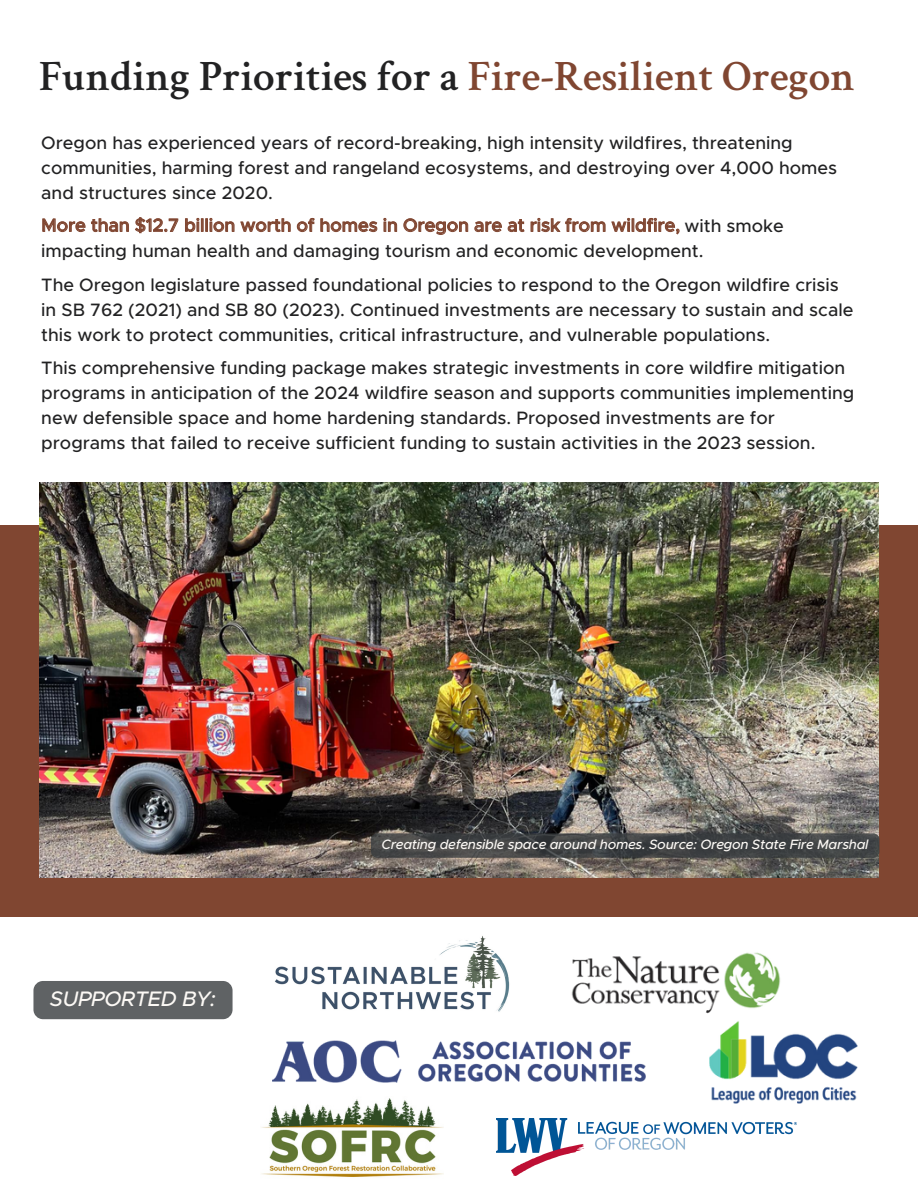
<style>
.page{position:relative;width:918px;height:1188px;background:#fff}
.page>*{position:absolute;margin:0;border:0;box-sizing:border-box;transform-origin:0 0}
.t1{font:600 43.5px "Crimson Text";color:#222223}
.t2{font:italic 500 21px "Metropolis";letter-spacing:-.02em;color:#fcf9f5}
.t3{font:500 18px/25px "Metropolis";color:#222223}
.t4{font:italic 500 13.65px "Metropolis";letter-spacing:-.02em;color:#fcf9f5}
.s1{color:#804631}
.s2{color:rgb(0 0 0/0)}
</style>
<div class="page">
<div style="left:0;top:526px;width:918px;height:391px;background:#804631"></div>
<img style="left:273px;top:1041px;width:372px;height:42px">
<img style="left:571px;top:952px;width:210px;height:62px">
<img style="left:709px;top:1021px;width:149px;height:83px">
<img style="left:275px;top:936px;width:235px;height:76px">
<img style="left:39px;top:482px;width:839px;height:395px">
<img style="left:497px;top:1118px;width:300px;height:58px">
<img style="left:261px;top:1098px;width:183px;height:79px">
<div style="left:371px;top:833px;width:508px;height:25px;background:#373b3e;border-radius:6px;opacity:.8"></div>
<div style="left:33px;top:981px;width:200px;height:38px;background:#5f6264;border-radius:10px"></div>
<svg style="left:42px;top:217px;width:638px;height:18px"></svg>
<p class="t1" style="left:39px;top:60px;width:817px">Funding Priorities for a <span class="s1">Fire-Resilient Oregon</span></p>
<h2 class="t3" style="left:41px;top:131px;width:797px">Oregon has experienced years of record-breaking, high intensity wildfires, threatening communities, harming forest and rangeland ecosystems, and destroying over 4,000 homes and structures since 2020.</h2>
<p class="t3" style="left:41px;top:213px;width:744px;line-height:25.7px"><span class="s2">More than $12.7 billion worth of homes in Oregon are at risk from wildfire,</span> with smoke impacting human health and damaging tourism and economic development.</p>
<p class="t3" style="left:41px;top:273px;width:814px">The Oregon legislature passed foundational policies to respond to the Oregon wildfire crisis in SB 762 (2021) and SB 80 (2023). Continued investments are necessary to sustain and scale this work to protect communities, critical infrastructure, and vulnerable populations.</p>
<p class="t3" style="left:41px;top:356px;width:815px">This comprehensive funding package makes strategic investments in core wildfire mitigation programs in anticipation of the 2024 wildfire season and supports communities implementing new defensible space and home hardening standards. Proposed investments are for programs that failed to receive sufficient funding to sustain activities in the 2023 session.</p>
<p class="t2" style="left:50px;top:990px;width:167px">SUPPORTED BY:</p>
<p class="t4" style="left:382px;top:838px;width:488px">Creating defensible space around homes. Source: Oregon State Fire Marshal</p>
</div>
